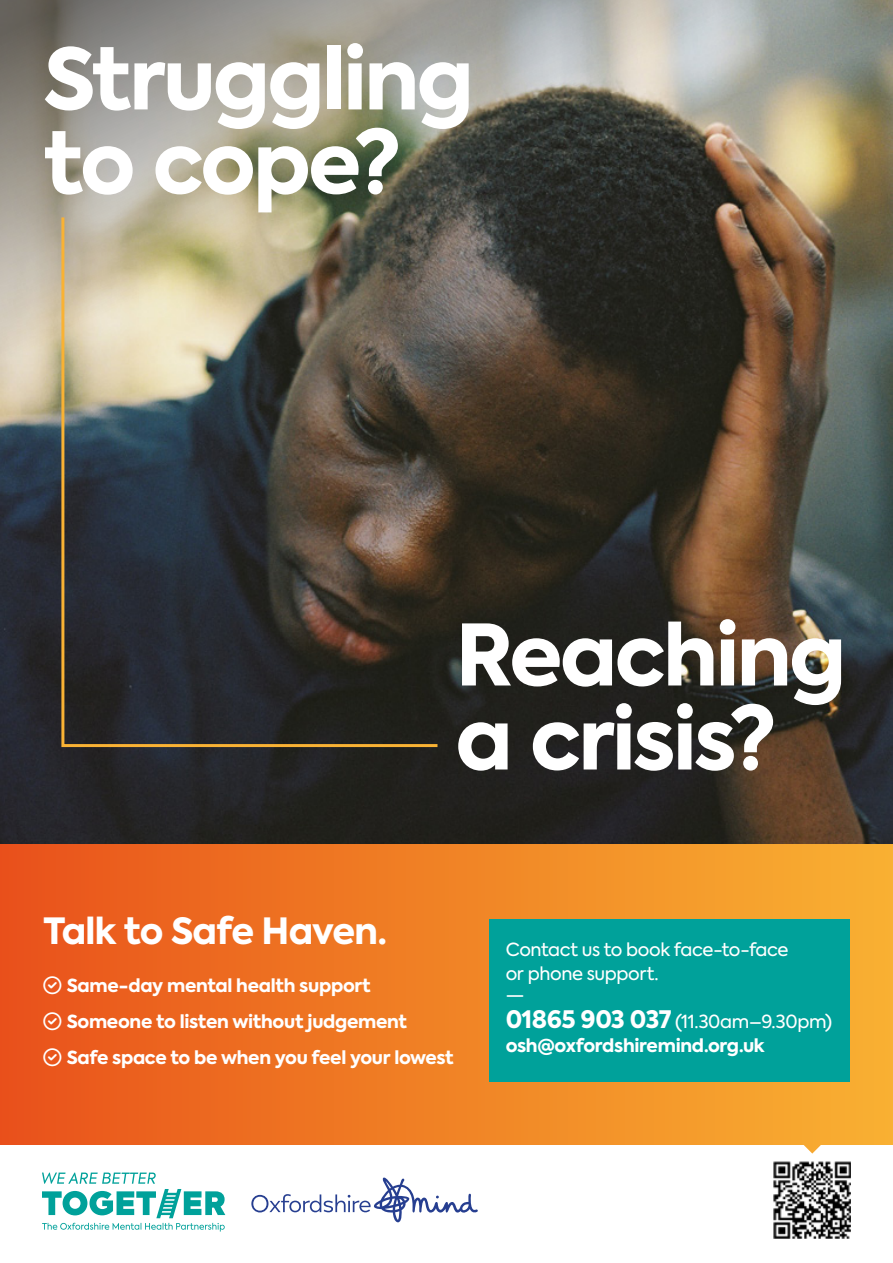
<style>
.page{position:relative;width:893px;height:1263px;background:#fff}
.page>*{position:absolute;margin:0;border:0;box-sizing:border-box;transform-origin:0 0}
.t1{font:800 84px/84px "Axiforma";letter-spacing:-.03em;color:#fff}
.t2{font:800 36px "Axiforma";letter-spacing:-.025em;color:#fff}
.t3{font:800 18px "Axiforma";letter-spacing:-.015em;color:#fff}
.t4{font:18px/24px "Axiforma";letter-spacing:-.02em;color:#fff}
.s1{font-weight:800;font-size:24px}
</style>
<div class="page">
<img style="left:0;top:421px;width:893px;height:423px">
<div style="left:0;top:844px;width:893px;height:300px;background:linear-gradient(to right,#e9521a,#f9b232)"></div>
<img style="left:0;top:0;width:893px;height:421px">
<svg style="left:42px;top:1172px;width:183px;height:59px"></svg>
<svg style="left:251px;top:1177px;width:227px;height:45px"></svg>
<div style="left:489px;top:919px;width:360px;height:162px;background:#00a19a"></div>
<svg style="left:60px;top:214px;width:380px;height:534px;background:#59554d"></svg>
<img style="left:774px;top:1161px;width:77px;height:77px">
<svg style="left:803px;top:1141px;width:18px;height:12px"></svg>
<svg style="left:43px;top:976px;width:18px;height:18px"></svg>
<svg style="left:43px;top:1012px;width:18px;height:18px"></svg>
<svg style="left:43px;top:1048px;width:18px;height:18px"></svg>
<h1 class="t1" style="left:43px;top:38px;width:432px">Struggling to cope?</h1>
<h1 class="t1" style="left:455px;top:614px;width:392px">Reaching a crisis?</h1>
<h2 class="t2" style="left:43px;top:905px;width:345px">Talk to Safe Haven.</h2>
<p class="t3" style="left:43px;top:972px;width:329px">★ Same-day mental health support</p>
<p class="t3" style="left:43px;top:1008px;width:365px">★ Someone to listen without judgement</p>
<p class="t3" style="left:43px;top:1044px;width:412px">★ Safe space to be when you feel your lowest</p>
<p class="t4" style="left:506px;top:937px;width:284px">Contact us to book face-to-face or phone support.</p>
<p class="t4" style="left:506px;top:981px;width:328px;line-height:27px">—<br><span class="s1">01865 903 037</span> (11.30am–9.30pm)</p>
<p class="t3" style="left:506px;top:1032px;width:260px">osh@oxfordshiremind.org.uk</p>
</div>
